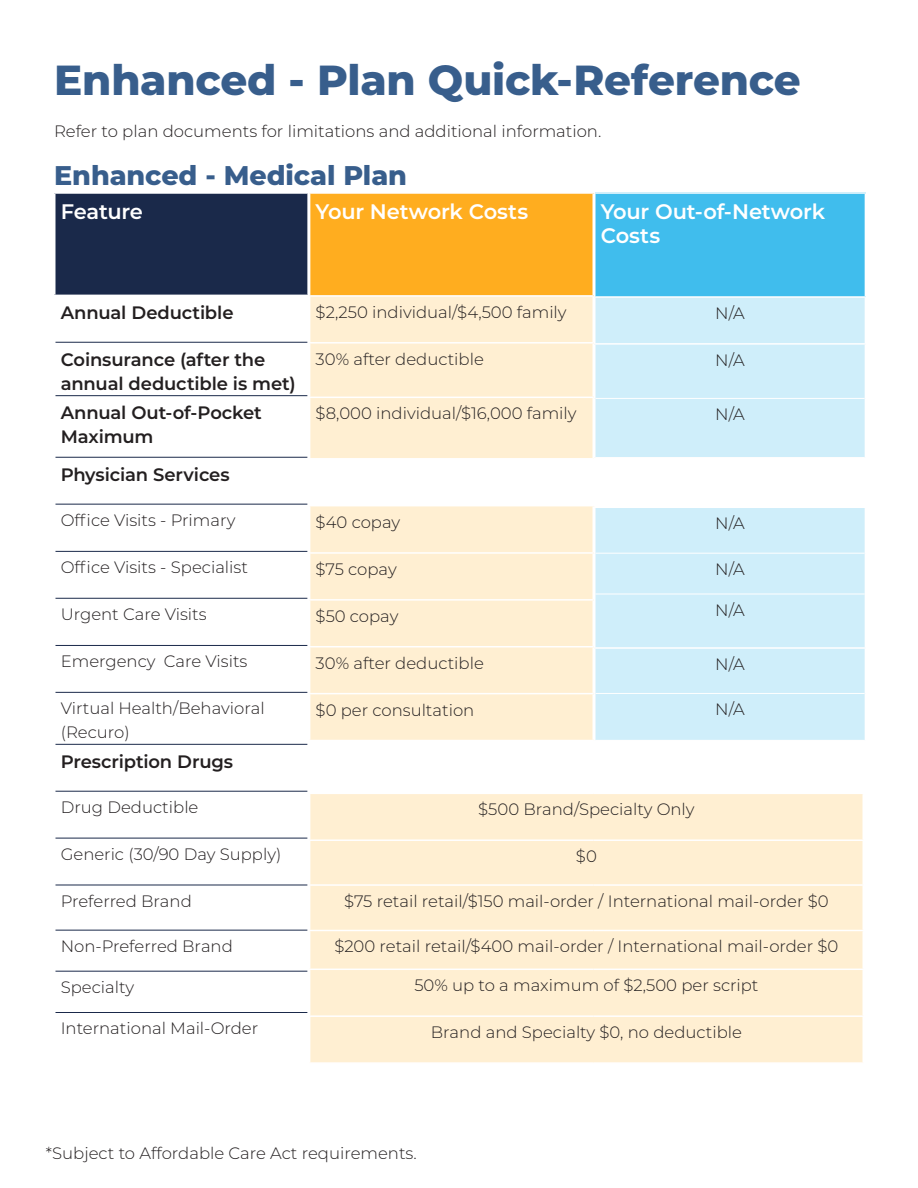
<style>
.page{position:relative;width:918px;height:1188px;background:#fff}
.page>*{position:absolute;margin:0;border:0;box-sizing:border-box;transform-origin:0 0}
.General_Copy{font:800 42px "Montserrat";letter-spacing:-.005em;color:#385e8c}
.General_Copy-2{font:800 27px "Montserrat";letter-spacing:-.005em;color:#385e8c}
.General_Copy-3{font:600 21px/24px "Montserrat";letter-spacing:-.01em;color:#fff}
.General_Copy-4{font:600 18px/24px "Montserrat";letter-spacing:-.01em;color:#231f20}
.General_Copy-5{font:300 16.5px/24px "Montserrat";color:#231f20}
</style>
<div class="page">
<div style="left:55px;top:193px;width:253px;height:102px;background:#1a294a"></div>
<hr style="left:54px;top:192px;width:255px;height:2px;background:#fff">
<hr style="left:54px;top:194px;width:2px;height:101px;background:#fff">
<hr style="left:307px;top:194px;width:2px;height:101px;background:#fff">
<hr style="left:56px;top:342px;width:251px;height:1px;background:#1a294a">
<hr style="left:56px;top:395px;width:251px;height:1px;background:#1a294a">
<hr style="left:56px;top:457px;width:251px;height:1px;background:#1a294a">
<hr style="left:56px;top:504px;width:251px;height:1px;background:#1a294a">
<hr style="left:56px;top:551px;width:251px;height:1px;background:#1a294a">
<hr style="left:56px;top:598px;width:251px;height:1px;background:#1a294a">
<hr style="left:56px;top:645px;width:251px;height:1px;background:#1a294a">
<hr style="left:56px;top:692px;width:251px;height:1px;background:#1a294a">
<hr style="left:56px;top:744px;width:251px;height:1px;background:#1a294a">
<hr style="left:56px;top:791px;width:251px;height:1px;background:#1a294a">
<hr style="left:56px;top:838px;width:251px;height:1px;background:#1a294a">
<hr style="left:56px;top:885px;width:251px;height:1px;background:#1a294a">
<hr style="left:56px;top:930px;width:251px;height:1px;background:#1a294a">
<hr style="left:56px;top:1012px;width:251px;height:1px;background:#1a294a">
<hr style="left:56px;top:971px;width:251px;height:1px;background:#1a294a">
<div style="left:310px;top:194px;width:282px;height:101px;background:#ffad1f"></div>
<div style="left:310px;top:297px;width:552px;height:765px;background:#ffefd2"></div>
<svg style="left:310px;top:460px;width:552px;height:333px;fill:#ffefd2"></svg>
<hr style="left:592px;top:297px;width:2px;height:45px;background:#fff">
<hr style="left:309px;top:342px;width:284px;height:2px;background:#fff">
<hr style="left:593px;top:342px;width:271px;height:2px;background:#fff">
<hr style="left:592px;top:344px;width:2px;height:53px;background:#fff">
<hr style="left:309px;top:397px;width:284px;height:1px;background:#fff">
<hr style="left:593px;top:397px;width:271px;height:1px;background:#fff">
<hr style="left:592px;top:398px;width:2px;height:60px;background:#fff">
<hr style="left:592px;top:506px;width:2px;height:46px;background:#fff">
<hr style="left:309px;top:552px;width:284px;height:2px;background:#fff">
<hr style="left:593px;top:552px;width:271px;height:2px;background:#fff">
<hr style="left:592px;top:554px;width:2px;height:45px;background:#fff">
<hr style="left:309px;top:599px;width:284px;height:2px;background:#fff">
<hr style="left:593px;top:599px;width:271px;height:2px;background:#fff">
<hr style="left:592px;top:601px;width:2px;height:45px;background:#fff">
<hr style="left:309px;top:646px;width:284px;height:1px;background:#fff">
<hr style="left:593px;top:646px;width:271px;height:1px;background:#fff">
<hr style="left:592px;top:647px;width:2px;height:46px;background:#fff">
<hr style="left:309px;top:693px;width:284px;height:1px;background:#fff">
<hr style="left:593px;top:693px;width:271px;height:1px;background:#fff">
<hr style="left:592px;top:694px;width:2px;height:46px;background:#fff">
<hr style="left:309px;top:740px;width:284px;height:1px;background:#fff">
<hr style="left:593px;top:740px;width:271px;height:1px;background:#fff">
<hr style="left:592px;top:741px;width:2px;height:52px;background:#fff">
<hr style="left:309px;top:793px;width:284px;height:1px;background:#fff">
<hr style="left:593px;top:793px;width:271px;height:1px;background:#fff">
<hr style="left:309px;top:839px;width:284px;height:2px;background:#fff">
<hr style="left:593px;top:839px;width:271px;height:2px;background:#fff">
<hr style="left:309px;top:884px;width:284px;height:2px;background:#fff">
<hr style="left:593px;top:884px;width:271px;height:2px;background:#fff">
<hr style="left:309px;top:930px;width:284px;height:1px;background:#fff">
<hr style="left:593px;top:930px;width:271px;height:1px;background:#fff">
<hr style="left:309px;top:969px;width:284px;height:1px;background:#fff">
<hr style="left:593px;top:969px;width:271px;height:1px;background:#fff">
<hr style="left:309px;top:1015px;width:284px;height:2px;background:#fff">
<hr style="left:593px;top:1015px;width:271px;height:2px;background:#fff">
<hr style="left:309px;top:458px;width:284px;height:2px;background:#fff">
<hr style="left:593px;top:458px;width:271px;height:2px;background:#fff">
<hr style="left:592px;top:460px;width:2px;height:45px;background:#fff">
<hr style="left:309px;top:505px;width:284px;height:1px;background:#fff">
<hr style="left:593px;top:505px;width:271px;height:1px;background:#fff">
<div style="left:595px;top:193px;width:270px;height:104px;background:#40bded"></div>
<div style="left:596px;top:298px;width:269px;height:159px;background:#cfeefa"></div>
<svg style="left:596px;top:460px;width:269px;height:328px;fill:#cfeefa"></svg>
<hr style="left:594px;top:296px;width:272px;height:2px;background:#fff">
<hr style="left:594px;top:343px;width:272px;height:2px;background:#fff">
<hr style="left:594px;top:507px;width:272px;height:1px;background:#fff">
<hr style="left:594px;top:647px;width:272px;height:2px;background:#fff">
<hr style="left:594px;top:788px;width:272px;height:1px;background:#fff">
<hr style="left:596px;top:398px;width:269px;height:1px;background:#fff">
<hr style="left:596px;top:457px;width:269px;height:1px;background:#fff">
<hr style="left:596px;top:553px;width:269px;height:1px;background:#fff">
<hr style="left:596px;top:594px;width:269px;height:1px;background:#fff">
<hr style="left:596px;top:693px;width:269px;height:1px;background:#fff">
<hr style="left:596px;top:740px;width:269px;height:1px;background:#fff">
<hr style="left:594px;top:192px;width:272px;height:2px;background:#fff">
<hr style="left:594px;top:194px;width:2px;height:102px;background:#fff">
<hr style="left:594px;top:298px;width:2px;height:45px;background:#fff">
<hr style="left:594px;top:345px;width:2px;height:53px;background:#fff">
<hr style="left:594px;top:398px;width:2px;height:60px;background:#fff">
<hr style="left:594px;top:458px;width:2px;height:49px;background:#fff">
<hr style="left:594px;top:508px;width:2px;height:45px;background:#fff">
<hr style="left:594px;top:553px;width:2px;height:41px;background:#fff">
<hr style="left:594px;top:594px;width:2px;height:53px;background:#fff">
<hr style="left:594px;top:649px;width:2px;height:44px;background:#fff">
<hr style="left:594px;top:693px;width:2px;height:47px;background:#fff">
<hr style="left:594px;top:740px;width:2px;height:48px;background:#fff">
<p class="General_Copy" style="left:54px;top:49px;width:748px">Enhanced - Plan Quick-Reference</p>
<p class="General_Copy-5" style="left:54px;top:119px;width:549px">Refer to plan documents for limitations and additional information.</p>
<p class="General_Copy-2" style="left:54px;top:156px;width:355px">Enhanced - Medical Plan</p>
<p class="General_Copy-3" style="left:61px;top:199px;width:84px">Feature</p>
<p class="General_Copy-3" style="left:316px;top:199px;width:214px">Your Network Costs</p>
<p class="General_Copy-3" style="left:601px;top:199px;width:226px">Your Out-of-Network<br>Costs</p>
<p class="General_Copy-4" style="left:61px;top:300px;width:174px">Annual Deductible</p>
<p class="General_Copy-4" style="left:61px;top:346px;width:236px">Coinsurance (after the annual deductible is met)</p>
<p class="General_Copy-4" style="left:61px;top:400px;width:203px">Annual Out-of-Pocket<br>Maximum</p>
<p class="General_Copy-4" style="left:61px;top:461px;width:171px">Physician Services</p>
<p class="General_Copy-5" style="left:61px;top:508px;width:176px">Office Visits - Primary</p>
<p class="General_Copy-5" style="left:61px;top:555px;width:189px">Office Visits - Specialist</p>
<p class="General_Copy-5" style="left:61px;top:602px;width:147px">Urgent Care Visits</p>
<p class="General_Copy-5" style="left:61px;top:649px;width:188px">Emergency Care Visits</p>
<p class="General_Copy-5" style="left:61px;top:696px;width:205px">Virtual Health/Behavioral (Recuro)</p>
<p class="General_Copy-4" style="left:61px;top:749px;width:174px">Prescription Drugs</p>
<p class="General_Copy-5" style="left:61px;top:795px;width:139px">Drug Deductible</p>
<p class="General_Copy-5" style="left:61px;top:842px;width:222px">Generic (30/90 Day Supply)</p>
<p class="General_Copy-5" style="left:61px;top:889px;width:133px">Preferred Brand</p>
<p class="General_Copy-5" style="left:61px;top:934px;width:174px">Non-Preferred Brand</p>
<p class="General_Copy-5" style="left:61px;top:975px;width:75px">Specialty</p>
<p class="General_Copy-5" style="left:61px;top:1016px;width:199px">International Mail-Order</p>
<p class="General_Copy-5" style="left:316px;top:300px;width:253px">$2,250 individual/$4,500 family</p>
<p class="General_Copy-5" style="left:316px;top:346px;width:170px">30% after deductible</p>
<p class="General_Copy-5" style="left:316px;top:401px;width:262px">$8,000 individual/$16,000 family</p>
<p class="General_Copy-5" style="left:316px;top:509px;width:86px">$40 copay</p>
<p class="General_Copy-5" style="left:316px;top:557px;width:83px">$75 copay</p>
<p class="General_Copy-5" style="left:316px;top:603px;width:84px">$50 copay</p>
<p class="General_Copy-5" style="left:316px;top:650px;width:170px">30% after deductible</p>
<p class="General_Copy-5" style="left:316px;top:697px;width:160px">$0 per consultation</p>
<p class="General_Copy-5" style="left:715px;top:301px;width:31px">N/A</p>
<p class="General_Copy-5" style="left:715px;top:347px;width:31px">N/A</p>
<p class="General_Copy-5" style="left:715px;top:402px;width:31px">N/A</p>
<p class="General_Copy-5" style="left:715px;top:511px;width:31px">N/A</p>
<p class="General_Copy-5" style="left:715px;top:557px;width:31px">N/A</p>
<p class="General_Copy-5" style="left:715px;top:598px;width:31px">N/A</p>
<p class="General_Copy-5" style="left:715px;top:652px;width:31px">N/A</p>
<p class="General_Copy-5" style="left:715px;top:697px;width:31px">N/A</p>
<p class="General_Copy-5" style="left:478px;top:797px;width:218px">$500 Brand/Specialty Only</p>
<p class="General_Copy-5" style="left:576px;top:844px;width:22px">$0</p>
<p class="General_Copy-5" style="left:344px;top:889px;width:486px">$75 retail retail/$150 mail-order / International mail-order $0</p>
<p class="General_Copy-5" style="left:334px;top:934px;width:506px">$200 retail retail/$400 mail-order / International mail-order $0</p>
<p class="General_Copy-5" style="left:414px;top:973px;width:346px">50% up to a maximum of $2,500 per script</p>
<p class="General_Copy-5" style="left:431px;top:1020px;width:313px">Brand and Specialty $0, no deductible</p>
<p class="General_Copy-5" style="left:46px;top:1140px;width:372px">*Subject to Affordable Care Act requirements.</p>
</div>
